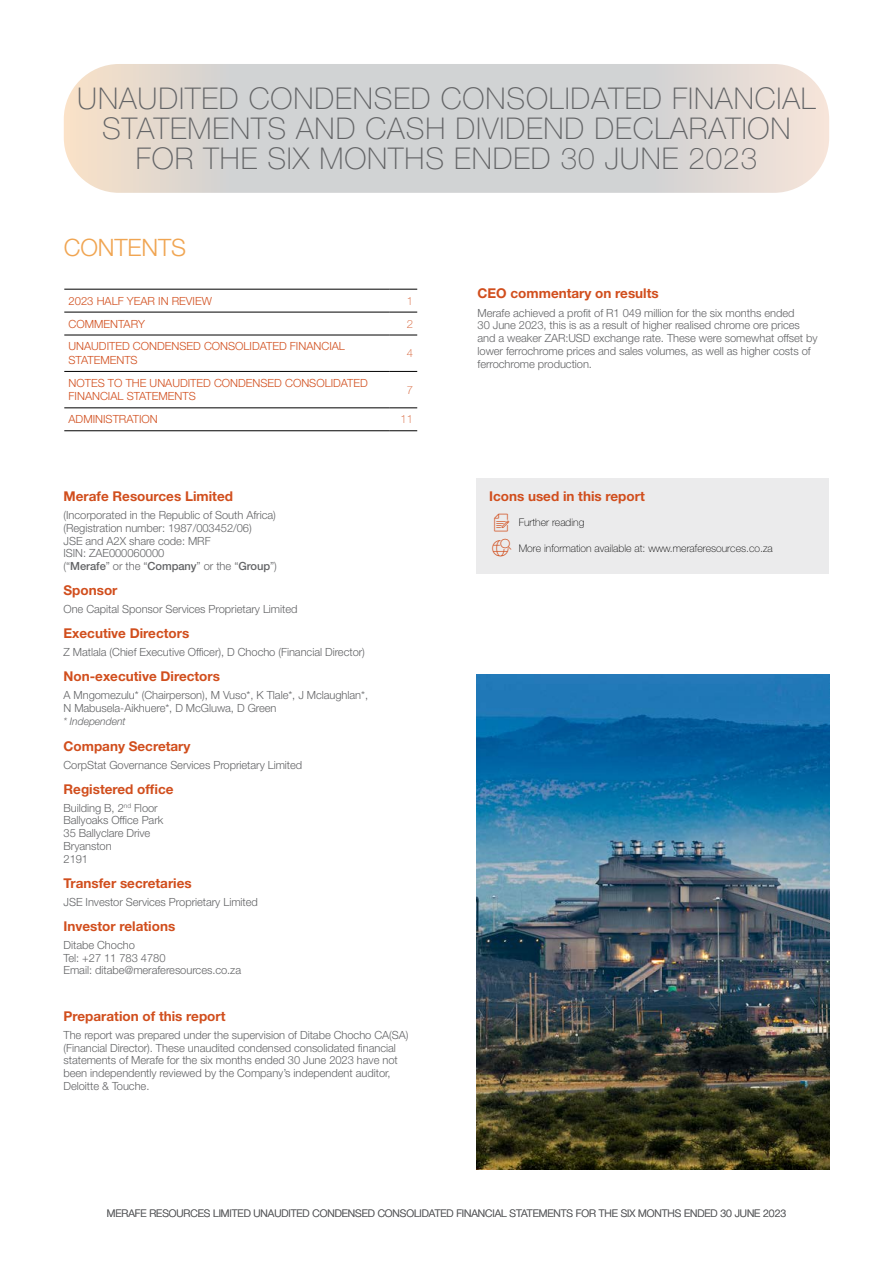
<style>
.page{position:relative;width:893px;height:1263px;background:#fff}
.page>*{position:absolute;margin:0;border:0;box-sizing:border-box;transform-origin:0 0}
.t1{font:100 30px/30px "Helvetica Neue LT Std";letter-spacing:.03em;color:#636466;text-align:center}
.t2{font:300 24px "Helvetica Neue LT Std";letter-spacing:-.005em;color:#f0a552}
.t3{font:24px "Merafe Icons";color:#d14e1d}
.t4{font:700 13.5px "Helvetica Neue LT Std";color:#d14e1d}
.t5{font:300 11.25px/12.8px "Helvetica Neue LT Std";letter-spacing:-.005em;color:#636466}
.t6{font:300 11.25px/13.5px "Helvetica Neue LT Std";color:#d14e1d}
.t7{font:100 11.25px "Helvetica Neue LT Std";color:#d14e1d}
.t8{font:300 10.5px "Helvetica Neue LT Std";letter-spacing:-.005em;color:#636466}
.t9{font:100 10.5px "Helvetica Neue LT Std";color:#000}
.t10{font:italic 300 10.5px "Helvetica Neue LT Std";letter-spacing:-.005em;color:#636466}
.s1{font-weight:500}
</style>
<div class="page">
<hr style="left:64px;top:289px;width:325px;height:1px;background:#000">
<svg style="left:389px;top:289px;width:28px;height:1px"></svg>
<hr style="left:64px;top:312px;width:325px;height:1px;background:#000">
<svg style="left:389px;top:312px;width:28px;height:1px"></svg>
<hr style="left:64px;top:335px;width:325px;height:1px;background:#000">
<svg style="left:389px;top:335px;width:28px;height:1px"></svg>
<hr style="left:64px;top:371px;width:325px;height:1px;background:#000">
<svg style="left:389px;top:371px;width:28px;height:1px"></svg>
<hr style="left:64px;top:407px;width:325px;height:1px;background:#000">
<svg style="left:389px;top:407px;width:28px;height:1px"></svg>
<hr style="left:64px;top:430px;width:325px;height:1px;background:#000">
<svg style="left:389px;top:430px;width:28px;height:1px"></svg>
<svg style="left:64px;top:64px;width:765px;height:129px;background:#dad7d4"></svg>
<div style="left:476px;top:478px;width:353px;height:96px;background:#ebebec"></div>
<img style="left:476px;top:674px;width:354px;height:495px">
<h1 class="t1" style="left:77px;top:83px;width:740px">UNAUDITED CONDENSED CONSOLIDATED FINANCIAL<br>STATEMENTS AND CASH DIVIDEND DECLARATION<br>FOR THE SIX MONTHS ENDED 30 JUNE 2023</h1>
<h2 class="t2" style="left:64px;top:233px;width:124px">CONTENTS</h2>
<p class="t6" style="left:69px;top:294px;width:145px">2023 HALF YEAR IN REVIEW</p>
<p class="t7" style="left:407px;top:294px;width:8px">1</p>
<p class="t6" style="left:69px;top:317px;width:78px">COMMENTARY</p>
<p class="t7" style="left:407px;top:317px;width:8px">2</p>
<p class="t6" style="left:69px;top:339px;width:278px">UNAUDITED CONDENSED CONSOLIDATED FINANCIAL<br>STATEMENTS</p>
<p class="t7" style="left:407px;top:347px;width:8px">4</p>
<p class="t6" style="left:69px;top:376px;width:301px">NOTES TO THE UNAUDITED CONDENSED CONSOLIDATED<br>FINANCIAL STATEMENTS</p>
<p class="t7" style="left:407px;top:383px;width:8px">7</p>
<p class="t6" style="left:69px;top:412px;width:91px">ADMINISTRATION</p>
<p class="t7" style="left:400px;top:413px;width:14px">11</p>
<p class="t4" style="left:64px;top:488px;width:171px">Merafe Resources Limited</p>
<p class="t5" style="left:64px;top:508px;width:215px">(Incorporated in the Republic of South Africa) (Registration number: 1987/003452/06)<br>JSE and A2X share code: MRF<br>ISIN: ZAE000060000<br>(“<span class="s1">Merafe</span>” or the “<span class="s1">Company</span>” or the “<span class="s1">Group</span>”)</p>
<p class="t4" style="left:64px;top:582px;width:56px">Sponsor</p>
<p class="t5" style="left:64px;top:602px;width:236px">One Capital Sponsor Services Proprietary Limited</p>
<p class="t4" style="left:64px;top:625px;width:127px">Executive Directors</p>
<p class="t5" style="left:64px;top:645px;width:303px">Z Matlala (Chief Executive Officer), D Chocho (Financial Director)</p>
<p class="t4" style="left:64px;top:668px;width:158px">Non-executive Directors</p>
<p class="t5" style="left:64px;top:689px;width:306px">A Mngomezulu* (Chairperson), M Vuso*, K Tlale*, J Mclaughlan*,<br>N Mabusela-Aikhuere*, D McGluwa, D Green</p>
<p class="t10" style="left:64px;top:715px;width:64px">* Independent</p>
<p class="t4" style="left:64px;top:737px;width:129px">Company Secretary</p>
<p class="t5" style="left:64px;top:758px;width:240px">CorpStat Governance Services Proprietary Limited</p>
<p class="t4" style="left:64px;top:780px;width:111px">Registered office</p>
<p class="t5" style="left:64px;top:801px;width:101px">Building B, 2<sup>nd</sup> Floor<br>Ballyoaks Office Park<br>35 Ballyclare Drive<br>Bryanston<br>2191</p>
<p class="t4" style="left:64px;top:874px;width:130px">Transfer secretaries</p>
<p class="t5" style="left:64px;top:895px;width:196px">JSE Investor Services Proprietary Limited</p>
<p class="t4" style="left:64px;top:917px;width:113px">Investor relations</p>
<p class="t5" style="left:64px;top:938px;width:179px">Ditabe Chocho<br>Tel: +27 11 783 4780<br>Email: ditabe@meraferesources.co.za</p>
<p class="t4" style="left:64px;top:1008px;width:163px">Preparation of this report</p>
<p class="t5" style="left:64px;top:1028px;width:346px">The report was prepared under the supervision of Ditabe Chocho CA(SA) (Financial Director). These unaudited condensed consolidated financial statements of Merafe for the six months ended 30 June 2023 have not been independently reviewed by the Company’s independent auditor, Deloitte &amp; Touche.</p>
<p class="t4" style="left:477px;top:285px;width:183px">CEO commentary on results</p>
<p class="t5" style="left:477px;top:306px;width:342px">Merafe achieved a profit of R1 049 million for the six months ended<br>30 June 2023, this is as a result of higher realised chrome ore prices and a weaker ZAR:USD exchange rate. These were somewhat offset by lower ferrochrome prices and sales volumes, as well as higher costs of ferrochrome production.</p>
<p class="t4" style="left:489px;top:487px;width:157px">Icons used in this report</p>
<h2 class="t3" style="left:493px;top:509px;width:19px">A</h2>
<p class="t9" style="left:519px;top:517px;width:67px">Further reading</p>
<h2 class="t3" style="left:491px;top:535px;width:23px">b</h2>
<p class="t9" style="left:519px;top:542px;width:256px">More information available at: www.meraferesources.co.za</p>
<p class="t8" style="left:107px;top:1207px;width:681px">MERAFE RESOURCES LIMITED UNAUDITED CONDENSED CONSOLIDATED FINANCIAL STATEMENTS FOR THE SIX MONTHS ENDED 30 JUNE 2023</p>
</div>
